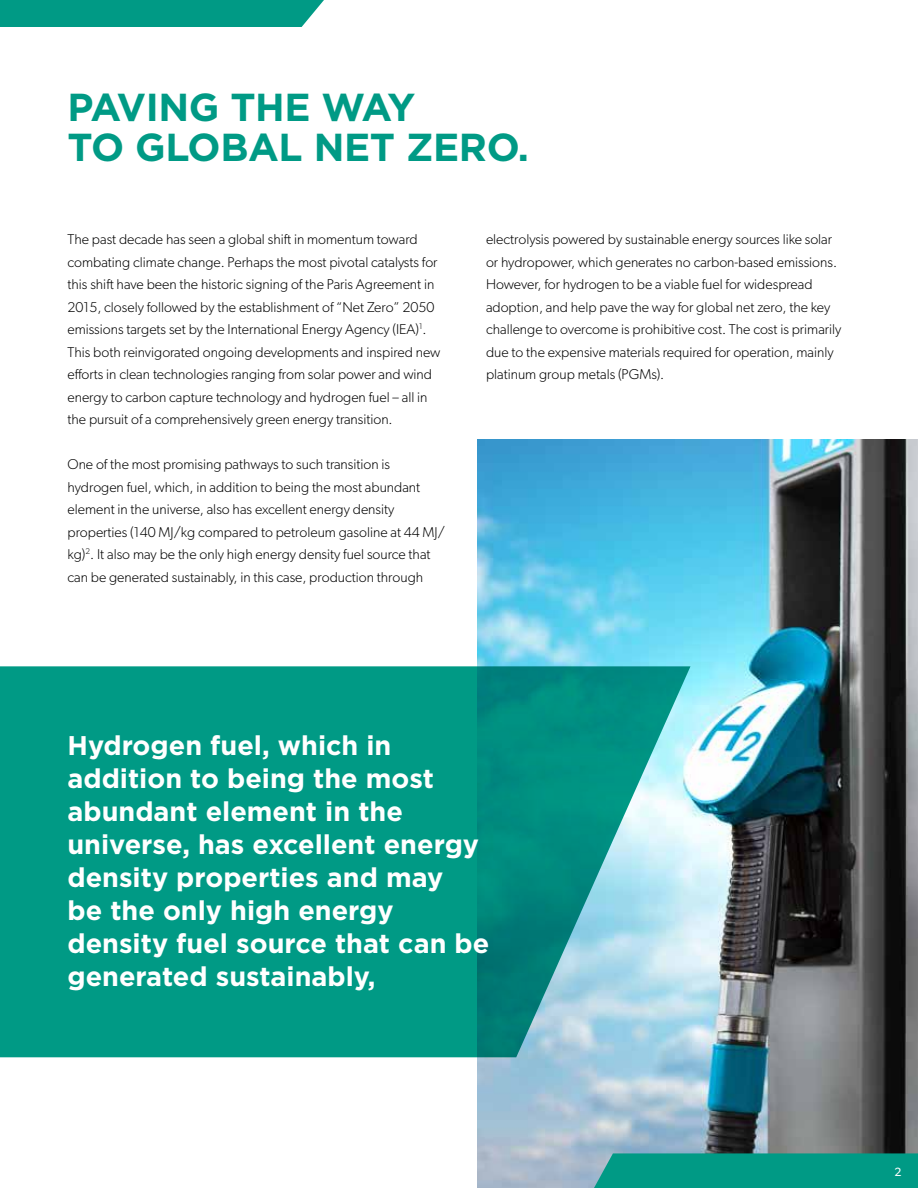
<style>
.page{position:relative;width:918px;height:1188px;background:#fff}
.page>*{position:absolute;margin:0;border:0;box-sizing:border-box;transform-origin:0 0}
.t1{font:700 39px/40.5px "Gotham";letter-spacing:-.01em;color:#009a85}
.t2{font:700 27px/33px "Gotham";color:#fff}
.t3{font:300 14.25px/22.5px "Gibson";color:#000}
.t4{font:12px "Gibson";color:#fff}
</style>
<div class="page">
<img style="left:478px;top:440px;width:440px;height:748px">
<div style="left:594px;top:1153px;width:324px;height:35px;background:#009a85"></div>
<svg style="left:0;top:666px;width:690px;height:391px;background:#179f91"></svg>
<div style="left:0;top:0;width:324px;height:27px;background:#009a85"></div>
<h1 class="t1" style="left:68px;top:87px;width:463px">PAVING THE WAY<br>TO GLOBAL NET ZERO.</h1>
<p class="t3" style="left:67px;top:228px;width:374px">The past decade has seen a global shift in momentum toward combating climate change. Perhaps the most pivotal catalysts for this shift have been the historic signing of the Paris Agreement in 2015, closely followed by the establishment of “Net Zero” 2050 emissions targets set by the International Energy Agency (IEA)<sup>1</sup>.<br>This both reinvigorated ongoing developments and inspired new efforts in clean technologies ranging from solar power and wind energy to carbon capture technology and hydrogen fuel – all in the pursuit of a comprehensively green energy transition.</p>
<p class="t3" style="left:67px;top:453px;width:379px">One of the most promising pathways to such transition is hydrogen fuel, which, in addition to being the most abundant element in the universe, also has excellent energy density properties (140 MJ/kg compared to petroleum gasoline at 44 MJ/ kg)<sup>2</sup>. It also may be the only high energy density fuel source that can be generated sustainably, in this case, production through</p>
<p class="t3" style="left:486px;top:228px;width:357px">electrolysis powered by sustainable energy sources like solar or hydropower, which generates no carbon-based emissions.<br>However, for hydrogen to be a viable fuel for widespread adoption, and help pave the way for global net zero, the key challenge to overcome is prohibitive cost. The cost is primarily due to the expensive materials required for operation, mainly platinum group metals (PGMs).</p>
<h2 class="t2" style="left:68px;top:729px;width:423px">Hydrogen fuel, which in addition to being the most abundant element in the universe, has excellent energy density properties and may<br>be the only high energy density fuel source that can be generated sustainably,</h2>
<p class="t4" style="left:895px;top:1164px;width:9px">2</p>
</div>
